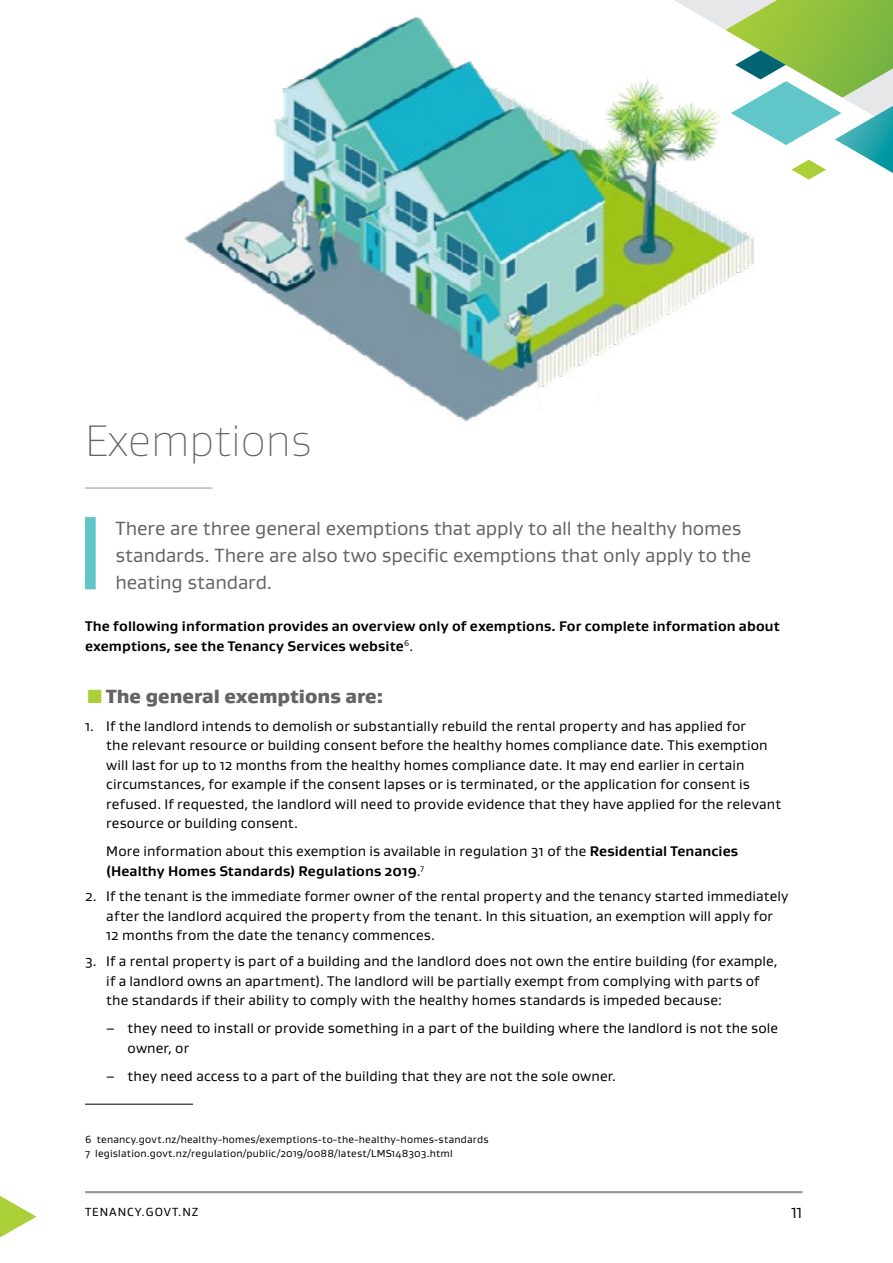
<style>
.page{position:relative;width:893px;height:1263px;background:#fff}
.page>*{position:absolute;margin:0;border:0;box-sizing:border-box;transform-origin:0 0}
.Section_Header_SPAN{font:100 45px "Gustan";color:#636466}
.Intro{font:19.5px/27px "Gustan";letter-spacing:-.005em;color:#636466}
.t1{font:900 19.5px "Gustan";color:#636466}
.t2{font:15px "Gustan";color:#000}
.Body_5mm_indented{font:14.25px/19.5px "Gustan";letter-spacing:.005em;color:#000}
.Body_text{font:700 14.25px/19.5px "Gustan";letter-spacing:.005em;color:#000}
.t3{font:12px "Gustan";letter-spacing:.08em;color:#000}
.Footnote{font:10.5px "Gustan";letter-spacing:.02em;color:#000}
.s1{font-weight:400}
.s2{font-weight:700}
</style>
<div class="page">
<hr style="left:85px;top:1191px;width:717px;height:2px;background:#939598">
<svg style="left:757px;top:0;width:136px;height:180px"></svg>
<svg style="left:0;top:1196px;width:37px;height:42px"></svg>
<hr style="left:85px;top:488px;width:128px;height:1px;background:#939598">
<hr style="left:85px;top:1104px;width:108px;height:1px;background:#000">
<div style="left:85px;top:517px;width:11px;height:72px;background:#60c6c7"></div>
<img style="left:184px;top:0;width:573px;height:422px">
<p class="Section_Header_SPAN" style="left:85px;top:413px;width:228px">Exemptions</p>
<p class="Intro" style="left:115px;top:514px;width:637px">There are three general exemptions that apply to all the healthy homes standards. There are also two specific exemptions that only apply to the heating standard.</p>
<p class="Body_text" style="left:85px;top:616px;width:696px">The following information provides an overview only of exemptions. For complete information about exemptions, see the Tenancy Services website<sup>6</sup><span class="s1">.</span></p>
<p class="t1" style="left:106px;top:683px;width:278px">The general exemptions are:</p>
<p class="Body_5mm_indented" style="left:106px;top:715px;width:676px;text-indent:-21px">1. If the landlord intends to demolish or substantially rebuild the rental property and has applied for<br>the relevant resource or building consent before the healthy homes compliance date. This exemption will last for up to 12 months from the healthy homes compliance date. It may end earlier in certain circumstances, for example if the consent lapses or is terminated, or the application for consent is refused. If requested, the landlord will need to provide evidence that they have applied for the relevant resource or building consent.</p>
<p class="Body_5mm_indented" style="left:106px;top:841px;width:633px">More information about this exemption is available in regulation 31 of the <span class="s2">Residential Tenancies (Healthy Homes Standards) Regulations 2019</span>.<sup>7</sup></p>
<p class="Body_5mm_indented" style="left:106px;top:886px;width:684px;text-indent:-21px">2. If the tenant is the immediate former owner of the rental property and the tenancy started immediately after the landlord acquired the property from the tenant. In this situation, an exemption will apply for<br>12 months from the date the tenancy commences.</p>
<p class="Body_5mm_indented" style="left:106px;top:951px;width:673px;text-indent:-21px">3. If a rental property is part of a building and the landlord does not own the entire building (for example, if a landlord owns an apartment). The landlord will be partially exempt from complying with parts of the standards if their ability to comply with the healthy homes standards is impeded because:</p>
<p class="Body_5mm_indented" style="left:128px;top:1018px;width:652px;text-indent:-21px">– they need to install or provide something in a part of the building where the landlord is not the sole owner, or</p>
<p class="Body_5mm_indented" style="left:106px;top:1066px;width:511px">– they need access to a part of the building that they are not the sole owner.</p>
<p class="Footnote" style="left:85px;top:1133px;width:405px">6 tenancy.govt.nz/healthy-homes/exemptions-to-the-healthy-homes-standards</p>
<p class="Footnote" style="left:85px;top:1146px;width:369px">7 legislation.govt.nz/regulation/public/2019/0088/latest/LMS148303.html</p>
<p class="t3" style="left:85px;top:1204px;width:115px">TENANCY.GOVT.NZ</p>
<p class="t2" style="left:791px;top:1203px;width:13px">11</p>
</div>
